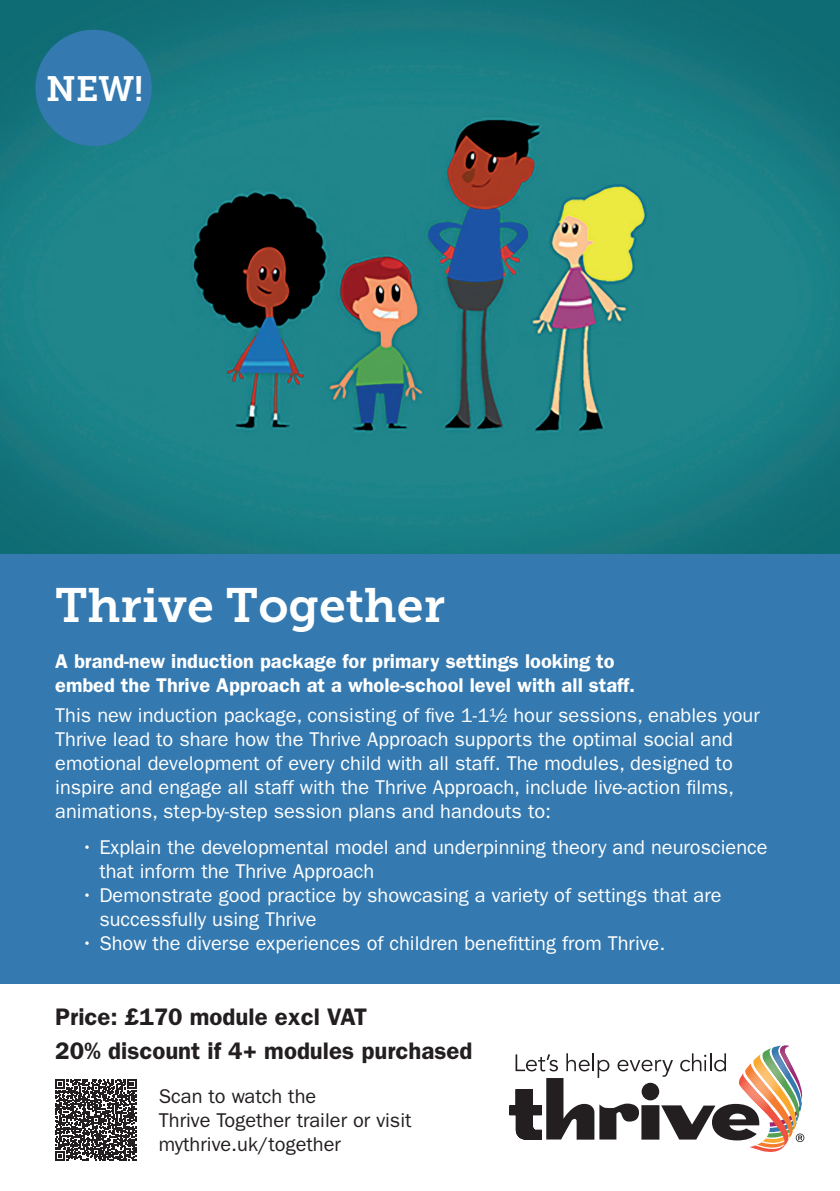
<style>
.page{position:relative;width:840px;height:1191px;background:#fff}
.page>*{position:absolute;margin:0;border:0;box-sizing:border-box;transform-origin:0 0}
.t1{font:48px "Museo Slab 700";color:#fff}
.t2{font:35px "Museo Slab 700";color:#fff}
.t3{font:24px "Franklin Gothic LT Pro Dm";color:#231f20}
.t4{font:20px/24px "Franklin Gothic LT Pro";color:#fff}
.t5{font:20px/24px "Franklin Gothic LT Pro Dm";color:#fff}
.t6{font:20px/24px "Franklin Gothic LT Pro";color:#231f20}
</style>
<div class="page">
<div style="left:0;top:0;width:839px;height:983px;background:#3479b0"></div>
<img style="left:0;top:0;width:839px;height:554px">
<div style="left:35px;top:30px;width:117px;height:116px;background:#3479b0;border-radius:50%"></div>
<svg style="left:509px;top:1045px;width:294px;height:107px"></svg>
<svg style="left:55px;top:1079px;width:81px;height:81px"></svg>
<p class="t2" style="left:46px;top:69px;width:99px">NEW!</p>
<p class="t1" style="left:55px;top:578px;width:391px">Thrive Together</p>
<p class="t5" style="left:55px;top:649px;width:581px">A brand-new induction package for primary settings looking to embed the Thrive Approach at a whole-school level with all staff.</p>
<p class="t4" style="left:55px;top:703px;width:705px">This new induction package, consisting of five 1-1½ hour sessions, enables your Thrive lead to share how the Thrive Approach supports the optimal social and emotional development of every child with all staff. The modules, designed to inspire and engage all staff with the Thrive Approach, include live-action films, animations, step-by-step session plans and handouts to:</p>
<p class="t4" style="left:99px;top:835px;width:669px;text-indent:-18px">• Explain the developmental model and underpinning theory and neuroscience that inform the Thrive Approach</p>
<p class="t4" style="left:99px;top:883px;width:623px;text-indent:-18px">• Demonstrate good practice by showcasing a variety of settings that are successfully using Thrive</p>
<p class="t4" style="left:81px;top:931px;width:585px">• Show the diverse experiences of children benefitting from Thrive.</p>
<p class="t3" style="left:55px;top:1002px;width:313px">Price: £170 module excl VAT</p>
<p class="t3" style="left:55px;top:1036px;width:418px">20% discount if 4+ modules purchased</p>
<p class="t6" style="left:159px;top:1084px;width:254px">Scan to watch the<br>Thrive Together trailer or visit mythrive.uk/together</p>
</div>
